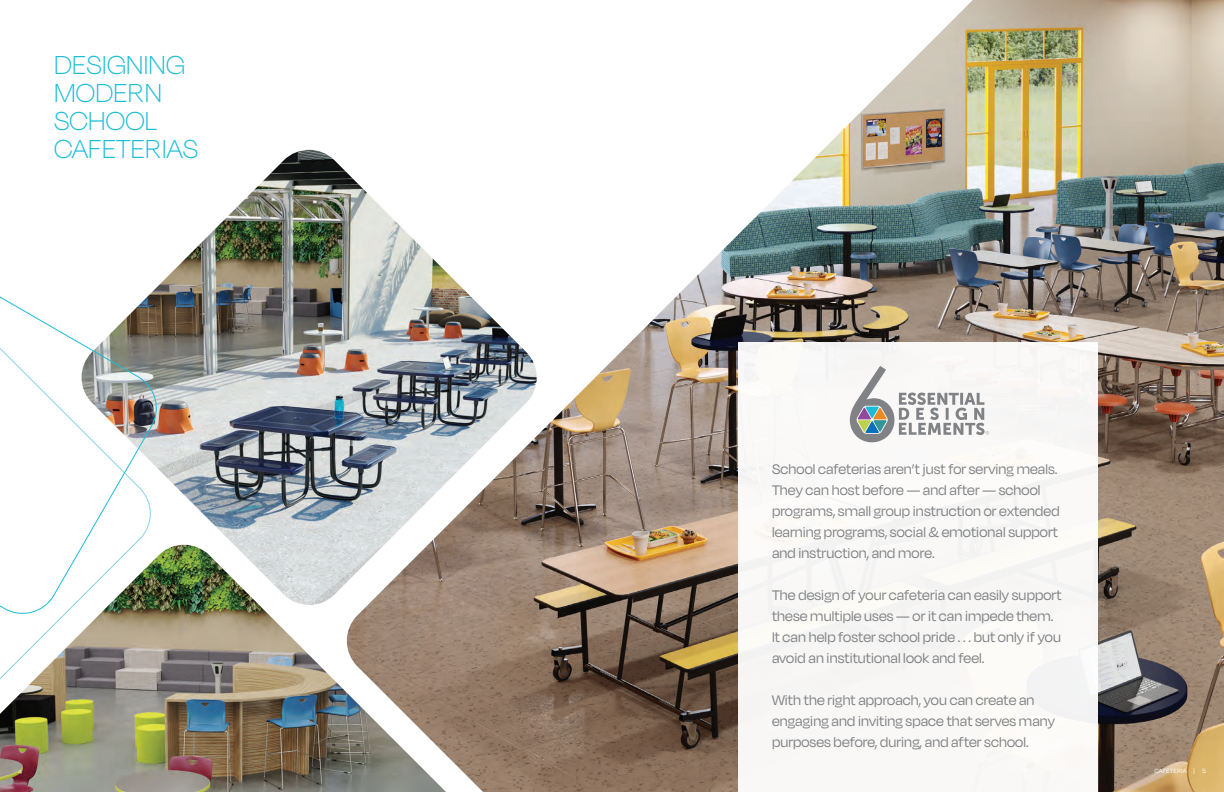
<style>
.page{position:relative;width:1224px;height:792px;background:#fff}
.page>*{position:absolute;margin:0;border:0;box-sizing:border-box;transform-origin:0 0}
.t1{font:100 30px/28px "Degular Display";letter-spacing:.01em;color:#1cbcd9}
.t2{font:16px/21px "Degular Display";letter-spacing:.01em;color:#808285}
.t3{font:7px "Degular";color:#fff}
.t4{font:100 4.2px "Degular Display";color:#6c6d70}
</style>
<div class="page">
<img style="left:0;top:609px;width:343px;height:183px">
<img style="left:343px;top:0;width:881px;height:792px">
<svg style="left:0;top:619px;width:154px;height:74px"></svg>
<img style="left:161px;top:150px;width:379px;height:459px">
<div style="left:738px;top:343px;width:360px;height:449px;background:#f9f8f7"></div>
<svg style="left:0;top:283px;width:161px;height:336px"></svg>
<svg style="left:850px;top:366px;width:135px;height:76px"></svg>
<h1 class="t1" style="left:54px;top:50px;width:146px">DESIGNING<br>MODERN<br>SCHOOL<br>CAFETERIAS</h1>
<p class="t4" style="left:985px;top:431px;width:5px">®</p>
<p class="t2" style="left:772px;top:458px;width:289px">School cafeterias aren’t just for serving meals.<br>They can host before — and after — school programs, small group instruction or extended learning programs, social &amp; emotional support and instruction, and more.</p>
<p class="t2" style="left:772px;top:584px;width:291px">The design of your cafeteria can easily support these multiple uses — or it can impede them.<br>It can help foster school pride . . . but only if you avoid an institutional look and feel.</p>
<p class="t2" style="left:772px;top:689px;width:284px">With the right approach, you can create an engaging and inviting space that serves many purposes before, during, and after school.</p>
<p class="t3" style="left:18px;top:767px;width:6px">4</p>
<p class="t3" style="left:1155px;top:767px;width:53px">CAFETERIA | 5</p>
</div>
